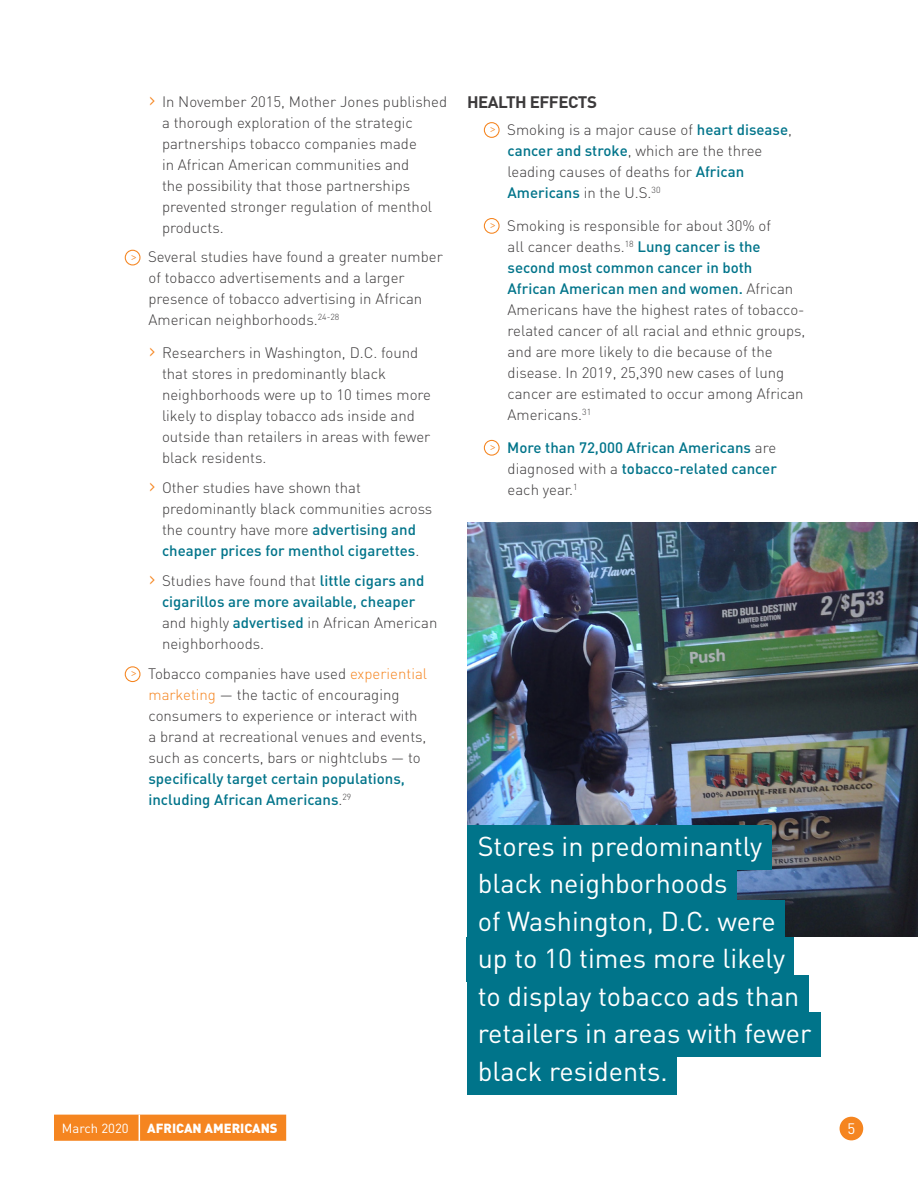
<style>
.page{position:relative;width:918px;height:1188px;background:#fff}
.page>*{position:absolute;margin:0;border:0;box-sizing:border-box;transform-origin:0 0}
.Callout{font:27px "DIN";color:#fff}
.t1{font:700 16.5px "DIN";letter-spacing:-.03em;color:#3c3a3b}
.BL1{font:300 15px/21px "DIN";color:#3c3a3b}
.BL1-2{font:500 15px/21px "DIN";color:#00748a;text-align:justify}
.t2{font:15px "DIN";color:#fff}
.t3{font:900 13.05px "DIN";color:#fff}
.t4{font:13.05px "DIN";color:#fff}
.t5{font:700 9.6px "Minion Pro";color:#f58520}
.s1{font-size:22.5px;color:#f58520}
.s2{font-weight:500;color:#00748a}
.s3{color:#f58520}
.s4{font-weight:300;color:#3c3a3b}
</style>
<div class="page">
<div style="left:840px;top:1117px;width:23px;height:23px;background:#f58520;border-radius:50%"></div>
<div style="left:54px;top:1115px;width:232px;height:26px;background:#f58520"></div>
<img style="left:467px;top:523px;width:451px;height:413px">
<div style="left:125px;top:250px;width:16px;height:15px;border:1px solid #f58520;border-radius:50%"></div>
<div style="left:125px;top:666px;width:16px;height:16px;border:1px solid #f58520;border-radius:50%"></div>
<div style="left:484px;top:122px;width:16px;height:16px;border:1px solid #f58520;border-radius:50%"></div>
<div style="left:484px;top:218px;width:16px;height:16px;border:1px solid #f58520;border-radius:50%"></div>
<div style="left:484px;top:440px;width:16px;height:16px;border:1px solid #f58520;border-radius:50%"></div>
<div style="left:467px;top:825px;width:304px;height:45px;background:#00748a"></div>
<div style="left:467px;top:862px;width:269px;height:45px;background:#00748a"></div>
<div style="left:467px;top:900px;width:318px;height:45px;background:#00748a"></div>
<div style="left:467px;top:937px;width:327px;height:45px;background:#00748a"></div>
<div style="left:467px;top:975px;width:341px;height:45px;background:#00748a"></div>
<div style="left:467px;top:1012px;width:354px;height:45px;background:#00748a"></div>
<div style="left:467px;top:1050px;width:210px;height:45px;background:#00748a"></div>
<p class="BL1" style="left:162px;top:91px;width:287px;text-indent:-14px"><span class="s1">›</span> In November 2015, Mother Jones published a thorough exploration of the strategic partnerships tobacco companies made<br>in African American communities and<br>the possibility that those partnerships prevented stronger regulation of menthol products.</p>
<p class="t5" style="left:131px;top:250px;width:7px">&gt;</p>
<p class="BL1" style="left:148px;top:246px;width:296px">Several studies have found a greater number of tobacco advertisements and a larger presence of tobacco advertising in African American neighborhoods.<sup>24-28</sup></p>
<p class="BL1" style="left:162px;top:342px;width:271px;text-indent:-14px"><span class="s1">›</span> Researchers in Washington, D.C. found that stores in predominantly black neighborhoods were up to 10 times more likely to display tobacco ads inside and outside than retailers in areas with fewer black residents.</p>
<p class="BL1" style="left:162px;top:477px;width:272px;text-indent:-14px"><span class="s1">›</span> Other studies have shown that predominantly black communities across the country have more <span class="s2">advertising and cheaper prices for menthol cigarettes</span>.</p>
<p class="BL1" style="left:162px;top:570px;width:277px;text-indent:-14px"><span class="s1">›</span> Studies have found that <span class="s2">little cigars and cigarillos are more available, cheaper </span>and highly <span class="s2">advertised</span> in African American neighborhoods.</p>
<p class="t5" style="left:131px;top:667px;width:7px">&gt;</p>
<p class="BL1" style="left:148px;top:663px;width:281px">Tobacco companies have used <span class="s3">experiential marketing</span> — the tactic of encouraging consumers to experience or interact with a brand at recreational venues and events, such as concerts, bars or nightclubs — to <span class="s2">specifically target certain populations, including African Americans</span>.<sup>29</sup></p>
<h3 class="t1" style="left:467px;top:91px;width:131px">HEALTH EFFECTS</h3>
<p class="t5" style="left:490px;top:122px;width:7px">&gt;</p>
<p class="BL1" style="left:507px;top:119px;width:286px">Smoking is a major cause of <span class="s2">heart disease</span>, <span class="s2">cancer and stroke</span>, which are the three leading causes of deaths for <span class="s2">African Americans</span> in the U.S.<sup>30</sup></p>
<p class="t5" style="left:490px;top:218px;width:7px">&gt;</p>
<p class="BL1" style="left:507px;top:215px;width:300px">Smoking is responsible for about 30% of<br>all cancer deaths.<sup>18</sup> <span class="s2">Lung cancer is the second most common cancer in both<br>African American men and women.</span> African Americans have the highest rates of tobacco&shy;related cancer of all racial and ethnic groups, and are more likely to die because of the disease. In 2019, 25,390 new cases of lung cancer are estimated to occur among African Americans.<sup>31</sup></p>
<p class="t5" style="left:490px;top:440px;width:7px">&gt;</p>
<p class="BL1-2" style="left:507px;top:436px;width:271px">More than 72,000 African Americans <span class="s4">are diagnosed with a</span> tobacco-related cancer <span class="s4">each year.</span><sup>1</sup></p>
<p class="Callout" style="left:478px;top:829px;width:286px">Stores in predominantly</p>
<p class="Callout" style="left:478px;top:867px;width:251px">black neighborhoods</p>
<p class="Callout" style="left:478px;top:904px;width:300px">of Washington, D.C. were</p>
<p class="Callout" style="left:478px;top:942px;width:309px">up to 10 times more likely</p>
<p class="Callout" style="left:478px;top:979px;width:323px">to display tobacco ads than</p>
<p class="Callout" style="left:478px;top:1017px;width:335px">retailers in areas with fewer</p>
<p class="Callout" style="left:478px;top:1054px;width:192px">black residents.</p>
<p class="t4" style="left:62px;top:1120px;width:68px">March 2020</p>
<p class="t3" style="left:147px;top:1120px;width:132px">AFRICAN AMERICANS</p>
<p class="t2" style="left:847px;top:1119px;width:9px">5</p>
</div>
